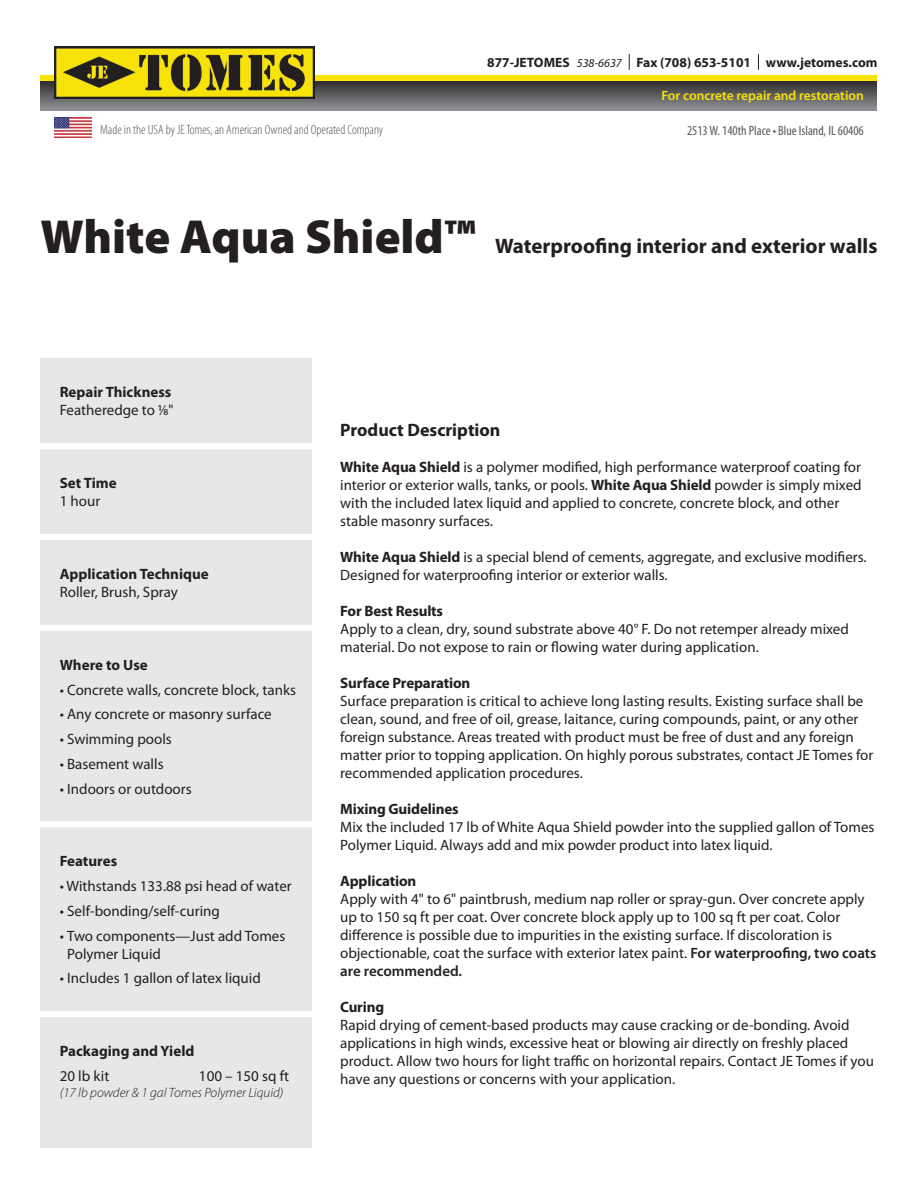
<style>
.page{position:relative;width:918px;height:1188px;background:#fff}
.page>*{position:absolute;margin:0;border:0;box-sizing:border-box;transform-origin:0 0}
.t1{font:900 48px "Myriad Pro";color:#231f20}
.t2{font:700 21px "Myriad Pro";color:#231f20}
.t3{font:700 18px "Myriad Pro";color:#231f20}
.t4{font:15px/18px "Myriad Pro";color:#231f20}
.t5{font:700 15px "Myriad Pro";letter-spacing:-.01em;color:#231f20}
.t6{font:300 condensed 13.5px "Myriad Pro";color:#57585a}
.t7{font:700 13.5px "Myriad Pro";color:#231f20}
.t8{font:condensed 13.5px "Myriad Pro";color:#57585a}
.t9{font:italic 300 13.5px "Myriad Pro";color:#231f20}
.t10{font:600 13.5px "Myriad Pro";color:#f7e307}
.s1{font-weight:400;font-style:italic;font-size:12px}
.s2{font-weight:700}
.s3{font-weight:600}
</style>
<div class="page">
<div style="left:40px;top:358px;width:272px;height:790px;background:#e6e7e9"></div>
<div style="left:29px;top:1011px;width:290px;height:6px;background:#fff"></div>
<div style="left:29px;top:821px;width:290px;height:6px;background:#fff"></div>
<div style="left:29px;top:625px;width:290px;height:6px;background:#fff"></div>
<div style="left:29px;top:534px;width:290px;height:6px;background:#fff"></div>
<div style="left:29px;top:443px;width:290px;height:6px;background:#fff"></div>
<div style="left:40px;top:78px;width:838px;height:33px;background:#8b8d90"></div>
<svg style="left:40px;top:81px;width:838px;height:26px;background:#5e5d60"></svg>
<div style="left:40px;top:75px;width:838px;height:6px;background:#f7e307"></div>
<img style="left:54px;top:47px;width:261px;height:52px">
<img style="left:54px;top:118px;width:38px;height:20px">
<svg style="left:629px;top:54px;width:1px;height:16px"></svg>
<svg style="left:758px;top:54px;width:1px;height:16px"></svg>
<p class="t7" style="left:487px;top:54px;width:392px">877-JETOMES <span class="s1">538-6637</span> Fax (708) 653-5101 www.jetomes.com</p>
<p class="t6" style="left:100px;top:122px;width:285px">Made in the USA by JE Tomes, an American Owned and Operated Company</p>
<p class="t10" style="left:661px;top:87px;width:204px">For concrete repair and restoration</p>
<p class="t8" style="left:687px;top:122px;width:178px">2513 W. 140th Place • Blue Island, IL 60406</p>
<h1 class="t1" style="left:40px;top:205px;width:437px">White Aqua Shield™</h1>
<h2 class="t2" style="left:495px;top:232px;width:384px">Waterproofing interior and exterior walls</h2>
<p class="t5" style="left:60px;top:383px;width:113px">Repair Thickness</p>
<p class="t4" style="left:60px;top:401px;width:115px">Featheredge to 1/8"</p>
<p class="t5" style="left:60px;top:473px;width:58px">Set Time</p>
<p class="t4" style="left:60px;top:492px;width:42px">1 hour</p>
<p class="t5" style="left:60px;top:564px;width:151px">Application Technique</p>
<p class="t4" style="left:60px;top:583px;width:120px">Roller, Brush, Spray</p>
<p class="t5" style="left:60px;top:655px;width:90px">Where to Use</p>
<p class="t4" style="left:60px;top:680px;width:238px">• Concrete walls, concrete block, tanks</p>
<p class="t4" style="left:60px;top:705px;width:214px">• Any concrete or masonry surface</p>
<p class="t4" style="left:60px;top:730px;width:114px">• Swimming pools</p>
<p class="t4" style="left:60px;top:755px;width:105px">• Basement walls</p>
<p class="t4" style="left:60px;top:779px;width:133px">• Indoors or outdoors</p>
<p class="t5" style="left:60px;top:852px;width:59px">Features</p>
<p class="t4" style="left:60px;top:877px;width:234px">• Withstands 133.88 psi head of water</p>
<p class="t4" style="left:60px;top:902px;width:162px">• Self-bonding/self-curing</p>
<p class="t4" style="left:67px;top:926px;width:220px;text-indent:-7px">• Two components—Just add Tomes<br>Polymer Liquid</p>
<p class="t4" style="left:60px;top:969px;width:203px">• Includes 1 gallon of latex liquid</p>
<p class="t5" style="left:60px;top:1041px;width:136px">Packaging and Yield</p>
<p class="t4" style="left:60px;top:1067px;width:51px">20 lb kit</p>
<p class="t4" style="left:199px;top:1067px;width:92px">100 – 150 sq ft</p>
<p class="t9" style="left:60px;top:1085px;width:225px">(17 lb powder &amp; 1 gal Tomes Polymer Liquid)</p>
<p class="t3" style="left:340px;top:418px;width:162px">Product Description</p>
<p class="t4" style="left:340px;top:457px;width:523px"><span class="s2">White Aqua Shield</span> is a polymer modified, high performance waterproof coating for interior or exterior walls, tanks, or pools. <span class="s2">White Aqua Shield</span> powder is simply mixed with the included latex liquid and applied to concrete, concrete block, and other stable masonry surfaces.</p>
<p class="t4" style="left:340px;top:547px;width:528px"><span class="s2">White Aqua Shield</span> is a special blend of cements, aggregate, and exclusive modifiers.<br>Designed for waterproofing interior or exterior walls.</p>
<p class="t5" style="left:340px;top:601px;width:104px">For Best Results</p>
<p class="t4" style="left:340px;top:619px;width:510px">Apply to a clean, dry, sound substrate above 40° F. Do not retemper already mixed material. Do not expose to rain or flowing water during application.</p>
<p class="t5" style="left:340px;top:673px;width:132px">Surface Preparation</p>
<p class="t4" style="left:340px;top:691px;width:535px">Surface preparation is critical to achieve long lasting results. Existing surface shall be clean, sound, and free of oil, grease, laitance, curing compounds, paint, or any other foreign substance. Areas treated with product must be free of dust and any foreign matter prior to topping application. On highly porous substrates, contact JE Tomes for recommended application procedures.</p>
<p class="t5" style="left:340px;top:799px;width:120px">Mixing Guidelines</p>
<p class="t4" style="left:340px;top:817px;width:536px">Mix the included 17 lb of White Aqua Shield powder into the supplied gallon of Tomes<br>Polymer Liquid. Always add and mix powder product into latex liquid.</p>
<p class="t5" style="left:340px;top:871px;width:78px">Application</p>
<p class="t4" style="left:340px;top:889px;width:538px">Apply with 4" to 6" paintbrush, medium nap roller or spray-gun. Over concrete apply up to 150 sq ft per coat. Over concrete block apply up to 100 sq ft per coat. Color difference is possible due to impurities in the existing surface. If discoloration is objectionable, coat the surface with exterior latex paint. <span class="s3">For waterproofing, two coats are recommended.</span></p>
<p class="t5" style="left:340px;top:997px;width:45px">Curing</p>
<p class="t4" style="left:340px;top:1015px;width:535px">Rapid drying of cement-based products may cause cracking or de-bonding. Avoid applications in high winds, excessive heat or blowing air directly on freshly placed product. Allow two hours for light traffic on horizontal repairs. Contact JE Tomes if you have any questions or concerns with your application.</p>
</div>
